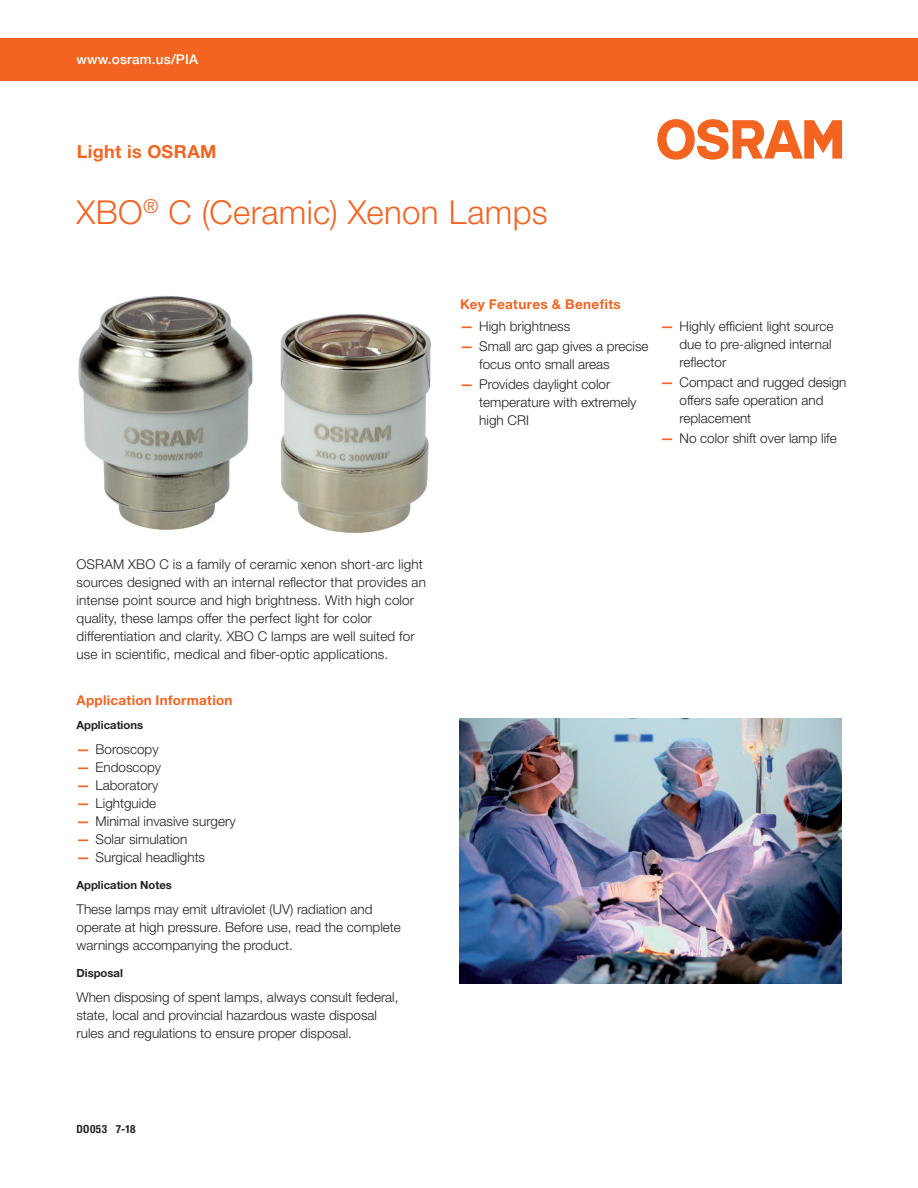
<style>
.page{position:relative;width:918px;height:1188px;background:#fff}
.page>*{position:absolute;margin:0;border:0;box-sizing:border-box;transform-origin:0 0}
.PIB_HEADLINE{font:300 33px "Helvetica Neue LT Pro";letter-spacing:.01em;color:#f36421}
.t1{font:700 18px "Helvetica Neue LT Pro";letter-spacing:.02em;color:#f36421}
.Letter_Cover_Copy_9{font:300 13.5px/18px "Helvetica Neue LT Pro";color:#231f20}
.App_Info_Head{font:300 13.5px/18px "Helvetica Neue LT Pro";color:#231f20}
.App_Info_Head-2{font:700 13.5px "Helvetica Neue LT Pro";letter-spacing:.02em;color:#f36421}
.Letter_Copy_Headline{font:700 13.5px "Helvetica Neue LT Pro";letter-spacing:.03em;color:#f36421}
.Letter_Cover_URL_Ban{font:500 13.5px "Helvetica Neue LT Pro";letter-spacing:.015em;color:#fff}
.App_Info_Head-3{font:700 11.25px "Helvetica Neue LT Pro";color:#231f20}
.CODE{font:700 condensed 11.25px "Helvetica Neue LT Pro";letter-spacing:.04em;color:#231f20}
.s1{font-weight:700;color:#f36421}
</style>
<div class="page">
<div style="left:0;top:38px;width:918px;height:43px;background:#f36421"></div>
<img style="left:459px;top:719px;width:383px;height:265px">
<img style="left:280px;top:314px;width:152px;height:219px">
<img style="left:78px;top:296px;width:175px;height:234px">
<svg style="left:657px;top:119px;width:185px;height:41px"></svg>
<p class="Letter_Cover_URL_Ban" style="left:77px;top:51px;width:123px">www.osram.us/PIA</p>
<p class="t1" style="left:77px;top:140px;width:141px">Light is OSRAM</p>
<p class="PIB_HEADLINE" style="left:77px;top:192px;width:473px">XBO<sup>®</sup> C (Ceramic) Xenon Lamps</p>
<p class="Letter_Copy_Headline" style="left:460px;top:296px;width:162px">Key Features &amp; Benefits</p>
<p class="Letter_Cover_Copy_9" style="left:460px;top:317px;width:112px"><span class="s1">—</span> High brightness</p>
<p class="Letter_Cover_Copy_9" style="left:479px;top:337px;width:171px;text-indent:-19px"><span class="s1">—</span> Small arc gap gives a precise focus onto small areas</p>
<p class="Letter_Cover_Copy_9" style="left:479px;top:375px;width:159px;text-indent:-19px"><span class="s1">—</span> Provides daylight color temperature with extremely high CRI</p>
<p class="Letter_Cover_Copy_9" style="left:680px;top:317px;width:156px;text-indent:-19px"><span class="s1">—</span> Highly efficient light source due to pre-aligned internal reflector</p>
<p class="Letter_Cover_Copy_9" style="left:680px;top:373px;width:169px;text-indent:-19px"><span class="s1">—</span> Compact and rugged design offers safe operation and replacement</p>
<p class="Letter_Cover_Copy_9" style="left:660px;top:429px;width:178px"><span class="s1">—</span> No color shift over lamp life</p>
<p class="Letter_Cover_Copy_9" style="left:76px;top:555px;width:351px">OSRAM XBO C is a family of ceramic xenon short-arc light sources designed with an internal reflector that provides an intense point source and high brightness. With high color quality, these lamps offer the perfect light for color differentiation and clarity. XBO C lamps are well suited for use in scientific, medical and fiber-optic applications.</p>
<p class="App_Info_Head-2" style="left:76px;top:692px;width:158px">Application Information</p>
<p class="App_Info_Head-3" style="left:76px;top:719px;width:68px">Applications</p>
<p class="Letter_Cover_Copy_9" style="left:76px;top:740px;width:84px"><span class="s1">—</span> Boroscopy</p>
<p class="Letter_Cover_Copy_9" style="left:76px;top:758px;width:86px"><span class="s1">—</span> Endoscopy</p>
<p class="Letter_Cover_Copy_9" style="left:76px;top:776px;width:83px"><span class="s1">—</span> Laboratory</p>
<p class="Letter_Cover_Copy_9" style="left:76px;top:794px;width:81px"><span class="s1">—</span> Lightguide</p>
<p class="Letter_Cover_Copy_9" style="left:76px;top:812px;width:161px"><span class="s1">—</span> Minimal invasive surgery</p>
<p class="Letter_Cover_Copy_9" style="left:76px;top:830px;width:112px"><span class="s1">—</span> Solar simulation</p>
<p class="Letter_Cover_Copy_9" style="left:76px;top:848px;width:130px"><span class="s1">—</span> Surgical headlights</p>
<p class="App_Info_Head-3" style="left:76px;top:878px;width:97px">Application Notes</p>
<p class="App_Info_Head" style="left:76px;top:900px;width:326px">These lamps may emit ultraviolet (UV) radiation and operate at high pressure. Before use, read the complete warnings accompanying the product.</p>
<p class="App_Info_Head-3" style="left:76px;top:966px;width:48px">Disposal</p>
<p class="Letter_Cover_Copy_9" style="left:76px;top:988px;width:324px">When disposing of spent lamps, always consult federal, state, local and provincial hazardous waste disposal rules and regulations to ensure proper disposal.</p>
<p class="CODE" style="left:76px;top:1123px;width:61px">DO053 7-18</p>
</div>
